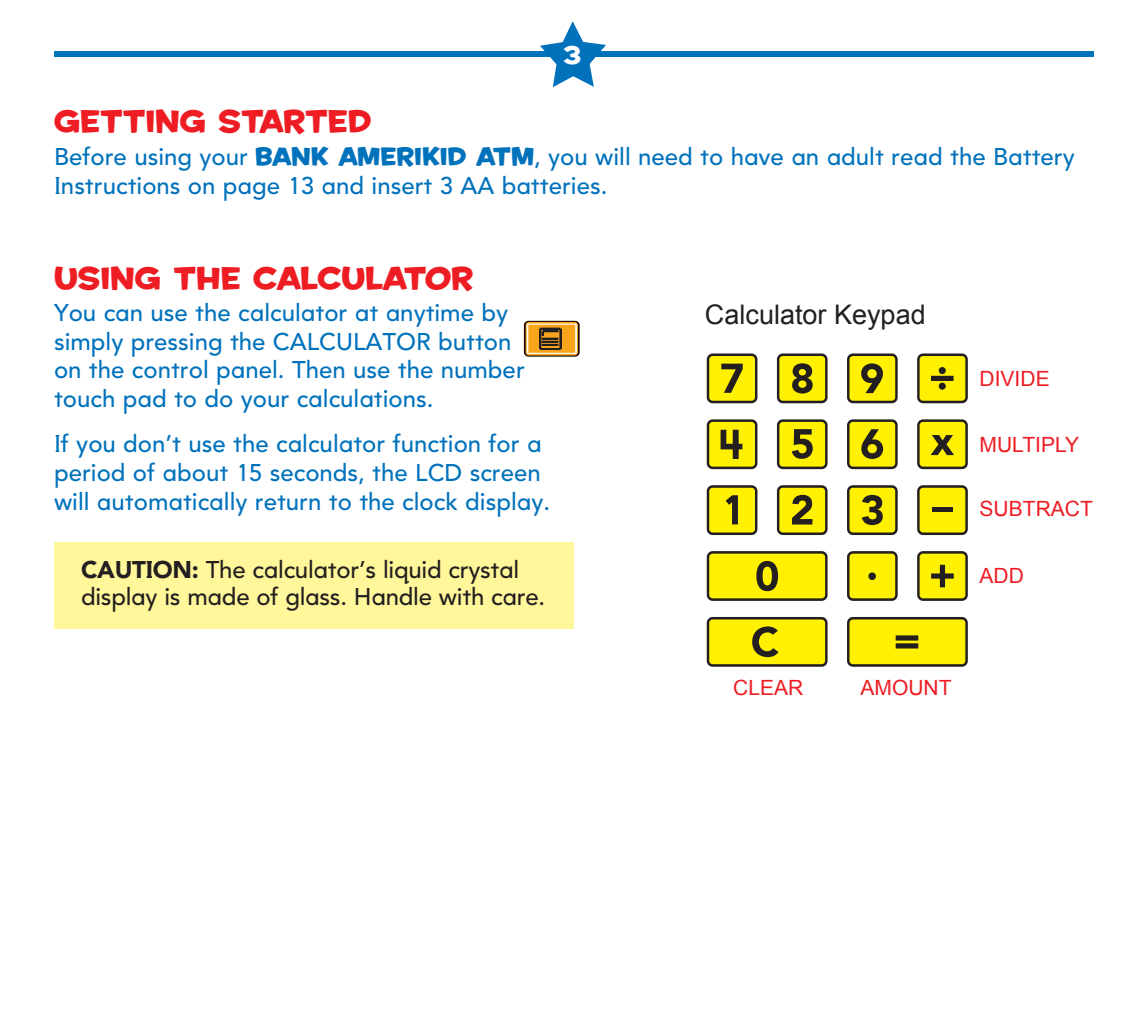
<style>
.page{position:relative;width:1148px;height:1026px;background:#fff}
.page>*{position:absolute;margin:0;border:0;box-sizing:border-box;transform-origin:0 0}
.t1{font:30px "House A Rama Kingpin";color:#ee1d23}
.t2{font:27px "Arial";color:#231f20}
.t3{font:500 24px/28.8px "Avenir Kid";color:#0072bc}
.t4{font:500 24px/27px "Avenir Kid";letter-spacing:-.01em;color:#231f20}
.t5{font:24px "House A Rama Kingpin";color:#fff}
.t6{font:21px "Arial";color:#ee1d23}
.s1{font-family:"House A Rama Kingpin";font-weight:400}
.s2{font-weight:900}
</style>
<div class="page">
<div style="left:54px;top:51px;width:1040px;height:6px;background:#0072bc"></div>
<svg style="left:540px;top:21px;width:66px;height:66px"></svg>
<div style="left:525px;top:321px;width:54px;height:35px;background:#f9a51b;border-radius:4px"></div>
<div style="left:524px;top:321px;width:55px;height:36px;border:1px solid #1b0100;border-radius:4px"></div>
<div style="left:527px;top:323px;width:50px;height:31px;border:1px solid #fff"></div>
<svg style="left:539px;top:328px;width:22px;height:22px"></svg>
<div style="left:540px;top:348px;width:20px;height:2px;border:1px solid #231f20"></div>
<div style="left:708px;top:355px;width:48px;height:47px;background:#fff101;border-radius:5px"></div>
<div style="left:706px;top:354px;width:51px;height:49px;border:2px solid #231f20;border-radius:5px"></div>
<div style="left:848px;top:355px;width:48px;height:47px;background:#fff101;border-radius:5px"></div>
<div style="left:847px;top:354px;width:50px;height:49px;border:2px solid #231f20;border-radius:5px"></div>
<div style="left:778px;top:355px;width:48px;height:47px;background:#fff101;border-radius:5px"></div>
<div style="left:777px;top:354px;width:50px;height:49px;border:2px solid #231f20;border-radius:5px"></div>
<div style="left:918px;top:355px;width:48px;height:47px;background:#fff101;border-radius:5px"></div>
<div style="left:917px;top:354px;width:50px;height:49px;border:2px solid #231f20;border-radius:5px"></div>
<div style="left:708px;top:421px;width:48px;height:47px;background:#fff101;border-radius:5px"></div>
<div style="left:706px;top:419px;width:51px;height:50px;border:2px solid #231f20;border-radius:5px"></div>
<div style="left:848px;top:421px;width:48px;height:47px;background:#fff101;border-radius:5px"></div>
<div style="left:847px;top:419px;width:50px;height:50px;border:2px solid #231f20;border-radius:5px"></div>
<div style="left:778px;top:421px;width:48px;height:47px;background:#fff101;border-radius:5px"></div>
<div style="left:777px;top:419px;width:50px;height:50px;border:2px solid #231f20;border-radius:5px"></div>
<div style="left:918px;top:421px;width:48px;height:47px;background:#fff101;border-radius:5px"></div>
<div style="left:917px;top:419px;width:50px;height:50px;border:2px solid #231f20;border-radius:5px"></div>
<div style="left:708px;top:486px;width:48px;height:48px;background:#fff101;border-radius:5px"></div>
<div style="left:706px;top:485px;width:51px;height:50px;border:2px solid #231f20;border-radius:5px"></div>
<div style="left:848px;top:486px;width:48px;height:48px;background:#fff101;border-radius:5px"></div>
<div style="left:847px;top:485px;width:50px;height:50px;border:2px solid #231f20;border-radius:5px"></div>
<div style="left:778px;top:486px;width:48px;height:48px;background:#fff101;border-radius:5px"></div>
<div style="left:777px;top:485px;width:50px;height:50px;border:2px solid #231f20;border-radius:5px"></div>
<div style="left:918px;top:486px;width:48px;height:48px;background:#fff101;border-radius:5px"></div>
<div style="left:917px;top:485px;width:50px;height:50px;border:2px solid #231f20;border-radius:5px"></div>
<div style="left:708px;top:618px;width:118px;height:47px;background:#fff101;border-radius:5px"></div>
<div style="left:706px;top:617px;width:121px;height:50px;border:2px solid #231f20;border-radius:5px"></div>
<div style="left:848px;top:618px;width:118px;height:47px;background:#fff101;border-radius:5px"></div>
<div style="left:847px;top:617px;width:120px;height:50px;border:2px solid #231f20;border-radius:5px"></div>
<div style="left:848px;top:552px;width:48px;height:48px;background:#fff101;border-radius:5px"></div>
<div style="left:847px;top:551px;width:50px;height:50px;border:2px solid #231f20;border-radius:5px"></div>
<div style="left:708px;top:552px;width:118px;height:48px;background:#fff101;border-radius:5px"></div>
<div style="left:706px;top:551px;width:121px;height:50px;border:2px solid #231f20;border-radius:5px"></div>
<div style="left:918px;top:552px;width:48px;height:48px;background:#fff101;border-radius:5px"></div>
<div style="left:917px;top:551px;width:50px;height:50px;border:2px solid #231f20;border-radius:5px"></div>
<svg style="left:725px;top:495px;width:13px;height:29px"></svg>
<svg style="left:792px;top:495px;width:20px;height:30px"></svg>
<svg style="left:861px;top:495px;width:21px;height:30px"></svg>
<svg style="left:720px;top:430px;width:22px;height:29px"></svg>
<svg style="left:791px;top:429px;width:21px;height:30px"></svg>
<svg style="left:861px;top:429px;width:22px;height:30px"></svg>
<svg style="left:721px;top:364px;width:21px;height:29px"></svg>
<svg style="left:792px;top:363px;width:20px;height:31px"></svg>
<svg style="left:861px;top:363px;width:22px;height:30px"></svg>
<svg style="left:756px;top:561px;width:22px;height:30px"></svg>
<svg style="left:752px;top:626px;width:26px;height:31px"></svg>
<div style="left:931px;top:376px;width:22px;height:5px;background:#231f20"></div>
<div style="left:938px;top:367px;width:7px;height:7px;background:#231f20;border-radius:50%"></div>
<div style="left:938px;top:383px;width:7px;height:7px;background:#231f20;border-radius:50%"></div>
<svg style="left:930px;top:435px;width:24px;height:20px"></svg>
<div style="left:932px;top:507px;width:20px;height:5px;background:#231f20"></div>
<svg style="left:931px;top:565px;width:22px;height:22px"></svg>
<div style="left:895px;top:635px;width:23px;height:6px;background:#231f20"></div>
<div style="left:895px;top:643px;width:23px;height:6px;background:#231f20"></div>
<div style="left:868px;top:572px;width:8px;height:8px;background:#231f20;border-radius:50%"></div>
<div style="left:54px;top:543px;width:520px;height:86px;background:#fff79a"></div>
<p class="t5" style="left:564px;top:42px;width:19px">3</p>
<p class="t1" style="left:54px;top:104px;width:319px">GETTING STARTED</p>
<p class="t3" style="left:54px;top:145px;width:1022px">Before using your <span class="s1">BANK AMERIKID ATM</span>, you will need to have an adult read the Battery<br>Instructions on page 13 and insert 3 AA batteries.</p>
<p class="t1" style="left:54px;top:261px;width:421px">USING THE CALCULATOR</p>
<p class="t3" style="left:54px;top:300px;width:472px">You can use the calculator at anytime by simply pressing the CALCULATOR button on the control panel. Then use the number touch pad to do your calculations.</p>
<p class="t3" style="left:54px;top:432px;width:497px">If you don’t use the calculator function for a period of about 15 seconds, the LCD screen will automatically return to the clock display.</p>
<p class="t4" style="left:81px;top:559px;width:465px"><span class="s2">CAUTION:</span> The calculator’s liquid crystal display is made of glass. Handle with care.</p>
<p class="t2" style="left:705px;top:299px;width:222px">Calculator Keypad</p>
<p class="t6" style="left:979px;top:367px;width:72px">DIVIDE</p>
<p class="t6" style="left:979px;top:433px;width:101px">MULTIPLY</p>
<p class="t6" style="left:979px;top:497px;width:115px">SUBTRACT</p>
<p class="t6" style="left:979px;top:564px;width:46px">ADD</p>
<p class="t6" style="left:733px;top:676px;width:72px">CLEAR</p>
<p class="t6" style="left:860px;top:676px;width:92px">AMOUNT</p>
</div>
